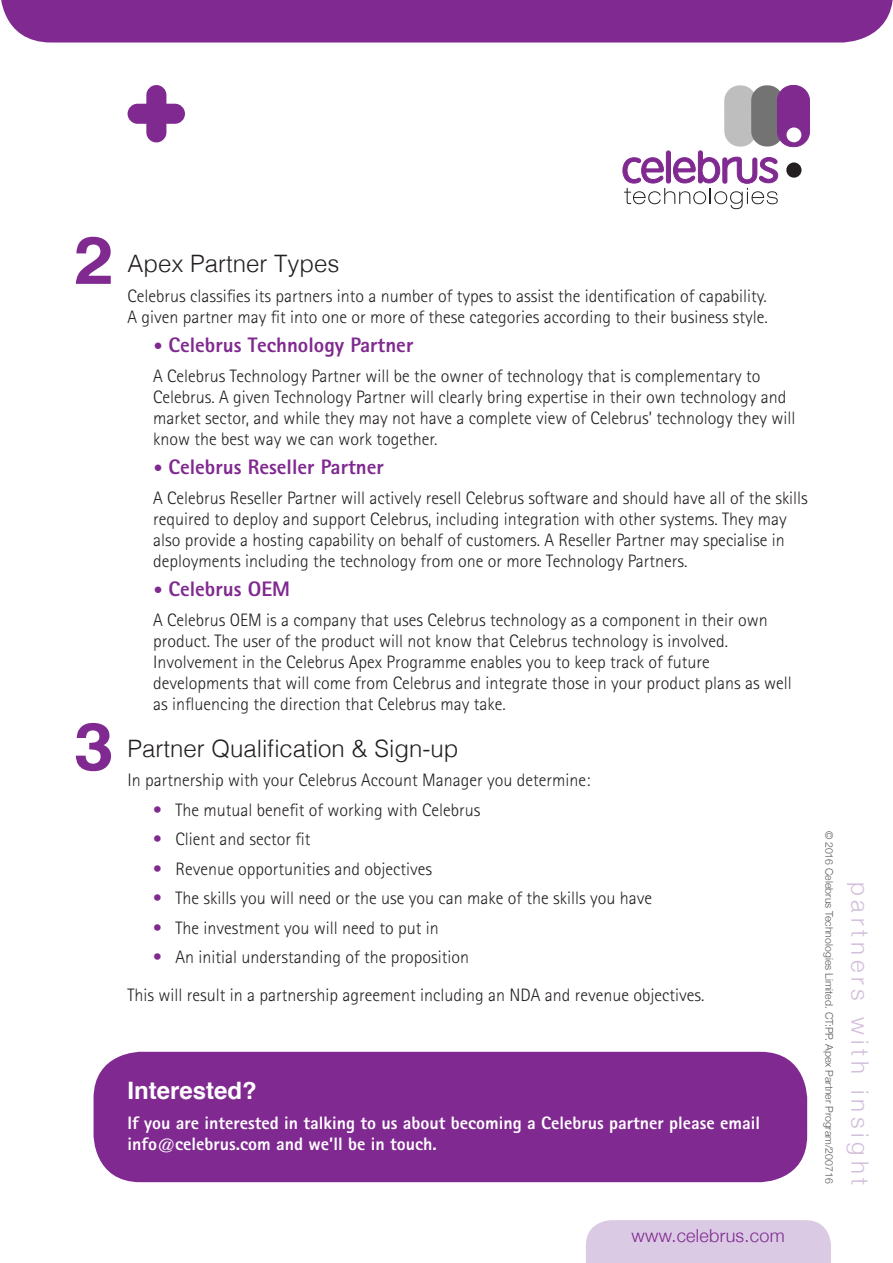
<style>
.page{position:relative;width:893px;height:1263px;background:#fff}
.page>*{position:absolute;margin:0;border:0;box-sizing:border-box;transform-origin:0 0}
.sub_heads{font:300 24px "Helvetica";color:#231f20}
.t1{font:300 24px "Helvetica Neue";letter-spacing:.2em;color:#d3bfdc}
.sub_heads-2{font:700 24px "Helvetica";color:#fff}
.body_text{font:800 21px "Rotis Sans Serif";color:#802990}
.body_text-2{font:300 18px/21px "Rotis Sans Serif";color:#231f20}
.sub_heads-3{font:800 18px/21px "Rotis Sans Serif";color:#fff}
.t2{font:300 18px "Helvetica Neue";letter-spacing:.015em;color:#802990}
.Highlight_FACT{font:300 10.5px "Helvetica Neue";color:#57585a}
.s1{font-size:18px}
.s2{color:#802990}
</style>
<div class="page">
<div style="left:1px;top:0;width:892px;height:43px;background:#802990"></div>
<div style="left:586px;top:1220px;width:245px;height:43px;background:#dacae3"></div>
<svg style="left:622px;top:85px;width:188px;height:124px"></svg>
<div style="left:786px;top:127px;width:15px;height:15px;background:#fff;border-radius:50%"></div>
<div style="left:786px;top:162px;width:15px;height:16px;background:#231f20;border-radius:50%"></div>
<div style="left:94px;top:1052px;width:713px;height:130px;background:#802990;border-radius:47px"></div>
<svg style="left:76px;top:237px;width:35px;height:47px"></svg>
<svg style="left:76px;top:723px;width:35px;height:48px"></svg>
<div style="left:128px;top:104px;width:57px;height:20px;background:#802990;border-radius:10px"></div>
<div style="left:146px;top:85px;width:20px;height:57px;background:#802990;border-radius:10px"></div>
<p class="sub_heads" style="left:128px;top:243px;width:214px">Apex Partner Types</p>
<p class="body_text-2" style="left:128px;top:285px;width:642px">Celebrus classifies its partners into a number of types to assist the identification of capability.<br>A given partner may fit into one or more of these categories according to their business style.</p>
<p class="body_text" style="left:153px;top:332px;width:262px"><span class="s1">•</span> Celebrus Technology Partner</p>
<p class="body_text-2" style="left:153px;top:365px;width:644px">A Celebrus Technology Partner will be the owner of technology that is complementary to Celebrus. A given Technology Partner will clearly bring expertise in their own technology and market sector, and while they may not have a complete view of Celebrus’ technology they will know the best way we can work together.</p>
<p class="body_text" style="left:153px;top:454px;width:232px"><span class="s1">•</span> Celebrus Reseller Partner</p>
<p class="body_text-2" style="left:153px;top:487px;width:656px">A Celebrus Reseller Partner will actively resell Celebrus software and should have all of the skills required to deploy and support Celebrus, including integration with other systems. They may also provide a hosting capability on behalf of customers. A Reseller Partner may specialise in deployments including the technology from one or more Technology Partners.</p>
<p class="body_text" style="left:153px;top:576px;width:139px"><span class="s1">•</span> Celebrus OEM</p>
<p class="body_text-2" style="left:153px;top:609px;width:640px">A Celebrus OEM is a company that uses Celebrus technology as a component in their own product. The user of the product will not know that Celebrus technology is involved.<br>Involvement in the Celebrus Apex Programme enables you to keep track of future developments that will come from Celebrus and integrate those in your product plans as well as influencing the direction that Celebrus may take.</p>
<p class="sub_heads" style="left:128px;top:728px;width:332px">Partner Qualification &amp; Sign-up</p>
<p class="body_text-2" style="left:128px;top:770px;width:464px">In partnership with your Celebrus Account Manager you determine:</p>
<p class="body_text-2" style="left:153px;top:799px;width:329px"><span class="s2">•</span> The mutual benefit of working with Celebrus</p>
<p class="body_text-2" style="left:153px;top:829px;width:159px"><span class="s2">•</span> Client and sector fit</p>
<p class="body_text-2" style="left:153px;top:858px;width:281px"><span class="s2">•</span> Revenue opportunities and objectives</p>
<p class="body_text-2" style="left:153px;top:888px;width:501px"><span class="s2">•</span> The skills you will need or the use you can make of the skills you have</p>
<p class="body_text-2" style="left:153px;top:917px;width:287px"><span class="s2">•</span> The investment you will need to put in</p>
<p class="body_text-2" style="left:153px;top:947px;width:318px"><span class="s2">•</span> An initial understanding of the proposition</p>
<p class="body_text-2" style="left:128px;top:985px;width:578px">This will result in a partnership agreement including an NDA and revenue objectives.</p>
<p class="sub_heads-2" style="left:128px;top:1071px;width:131px">Interested?</p>
<p class="sub_heads-3" style="left:128px;top:1112px;width:634px">If you are interested in talking to us about becoming a Celebrus partner please email info@celebrus.com and we’ll be in touch.</p>
<p class="Highlight_FACT" style="left:838px;top:830px;width:354px;rotate:90deg">© 2016 Celebrus Technologies Limited. CT:PP. Apex Partner Program/200716</p>
<h1 class="t1" style="left:879px;top:882px;width:305px;rotate:90deg">partners with insight</h1>
<p class="t2" style="left:632px;top:1221px;width:155px">www.celebrus.com</p>
</div>
